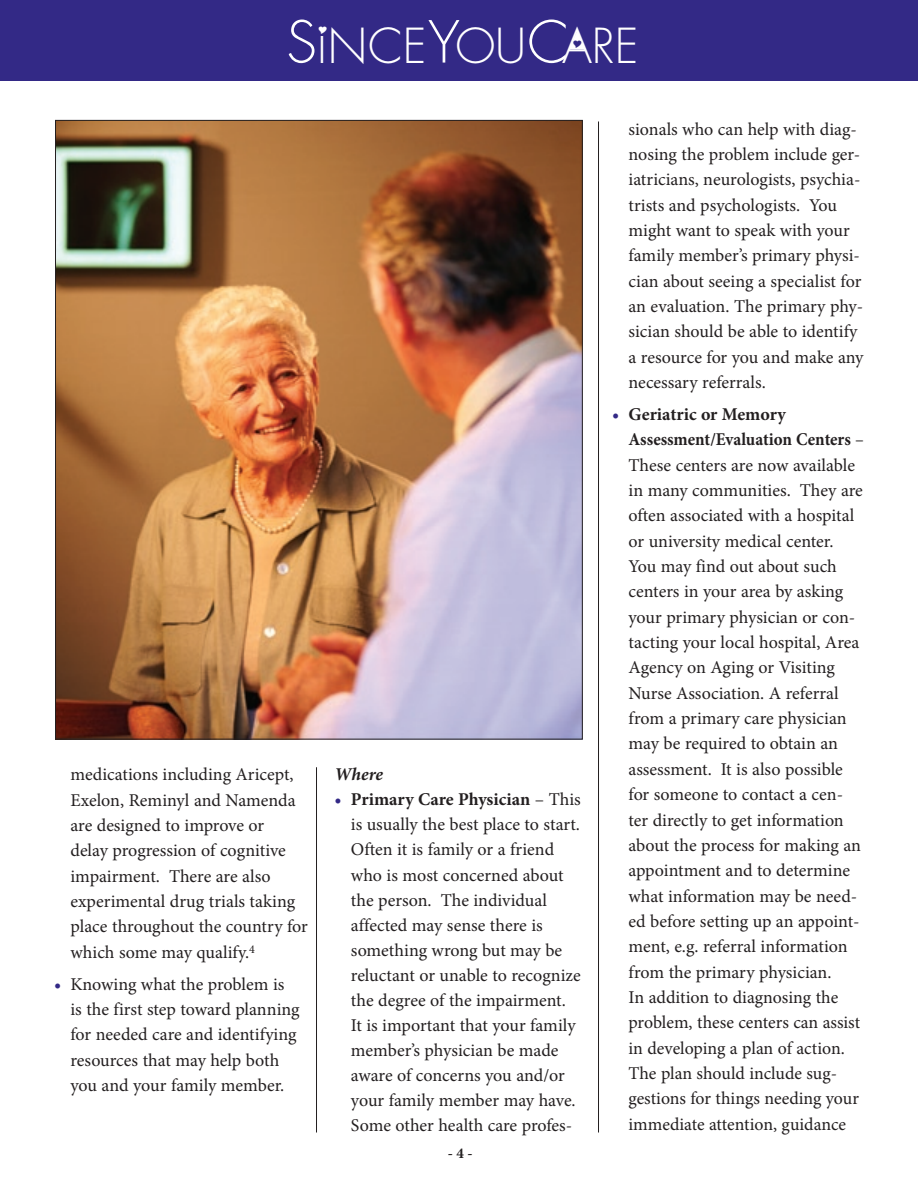
<style>
.page{position:relative;width:918px;height:1188px;background:#fff}
.page>*{position:absolute;margin:0;border:0;box-sizing:border-box;transform-origin:0 0}
.t1{font:300 46.95px "Futura";color:#fff}
.t2{font:18px/25.3px "Minion Pro";color:#231f20}
.t3{font:18px/25.3px "Minion Pro";color:#231f20;scale:.94 1}
.t4{font:italic 700 18px "Minion Pro";color:#231f20}
.t5{font:700 15px "Minion Pro";color:#231f20}
.s1{font-size:56.4px}
.s2{font-weight:700;color:#332986}
.s3{font-weight:700}
</style>
<div class="page">
<div style="left:0;top:0;width:918px;height:81px;background:#332986"></div>
<hr style="left:316px;top:767px;width:1px;height:365px;background:#231f20">
<hr style="left:598px;top:122px;width:1px;height:1010px;background:#231f20">
<img style="left:57px;top:122px;width:524px;height:616px">
<svg style="left:569px;top:30px;width:17px;height:19px"></svg>
<h1 class="t1" style="left:286px;top:15px;width:354px"><span class="s1">S</span>INCE<span class="s1">Y</span>OU<span class="s1">C</span>ARE</h1>
<p class="t2" style="left:70px;top:762px;width:239px">medications including Aricept,<br>Exelon, Reminyl and Namenda are designed to improve or<br>delay progression of cognitive impairment. There are also experimental drug trials taking place throughout the country for which some may qualify.<sup>4</sup></p>
<p class="t2" style="left:70px;top:971px;width:231px;text-indent:-16px"><span class="s2">•</span> Knowing what the problem is is the first step toward planning for needed care and identifying resources that may help both you and your family member.</p>
<p class="t4" style="left:334px;top:762px;width:50px">Where</p>
<p class="t2" style="left:351px;top:787px;width:231px;text-indent:-16px"><span class="s2">•</span> <span class="s3">Primary Care Physician</span> – This is usually the best place to start.<br>Often it is family or a friend who is most concerned about the person. The individual affected may sense there is something wrong but may be reluctant or unable to recognize the degree of the impairment.<br>It is important that your family member’s physician be made aware of concerns you and/or your family member may have.<br>Some other health care profes-</p>
<p class="t5" style="left:448px;top:1143px;width:26px">- 4 -</p>
<p class="t2" style="left:629px;top:116px;width:237px">sionals who can help with diag&shy;nosing the problem include ger&shy;iatricians, neurologists, psychia&shy;trists and psychologists. You might want to speak with your family member’s primary physi&shy;cian about seeing a specialist for an evaluation. The primary phy&shy;sician should be able to identify a resource for you and make any necessary referrals.</p>
<p class="t3" style="left:629px;top:402px;width:252px;text-indent:-16px"><span class="s2">•</span> <span class="s3">Geriatric or Memory<br>Assessment/Evaluation Centers</span> –<br>These centers are now available in many communities. They are often associated with a hospital or university medical center.<br>You may find out about such centers in your area by asking your primary physician or con&shy;tacting your local hospital, Area<br>Agency on Aging or Visiting<br>Nurse Association. A referral from a primary care physician may be required to obtain an assessment. It is also possible for someone to contact a cen&shy;ter directly to get information about the process for making an appointment and to determine what information may be need&shy;ed before setting up an appoint&shy;ment, e.g. referral information from the primary physician.<br>In addition to diagnosing the problem, these centers can assist in developing a plan of action.<br>The plan should include sug&shy;gestions for things needing your immediate attention, guidance</p>
</div>
